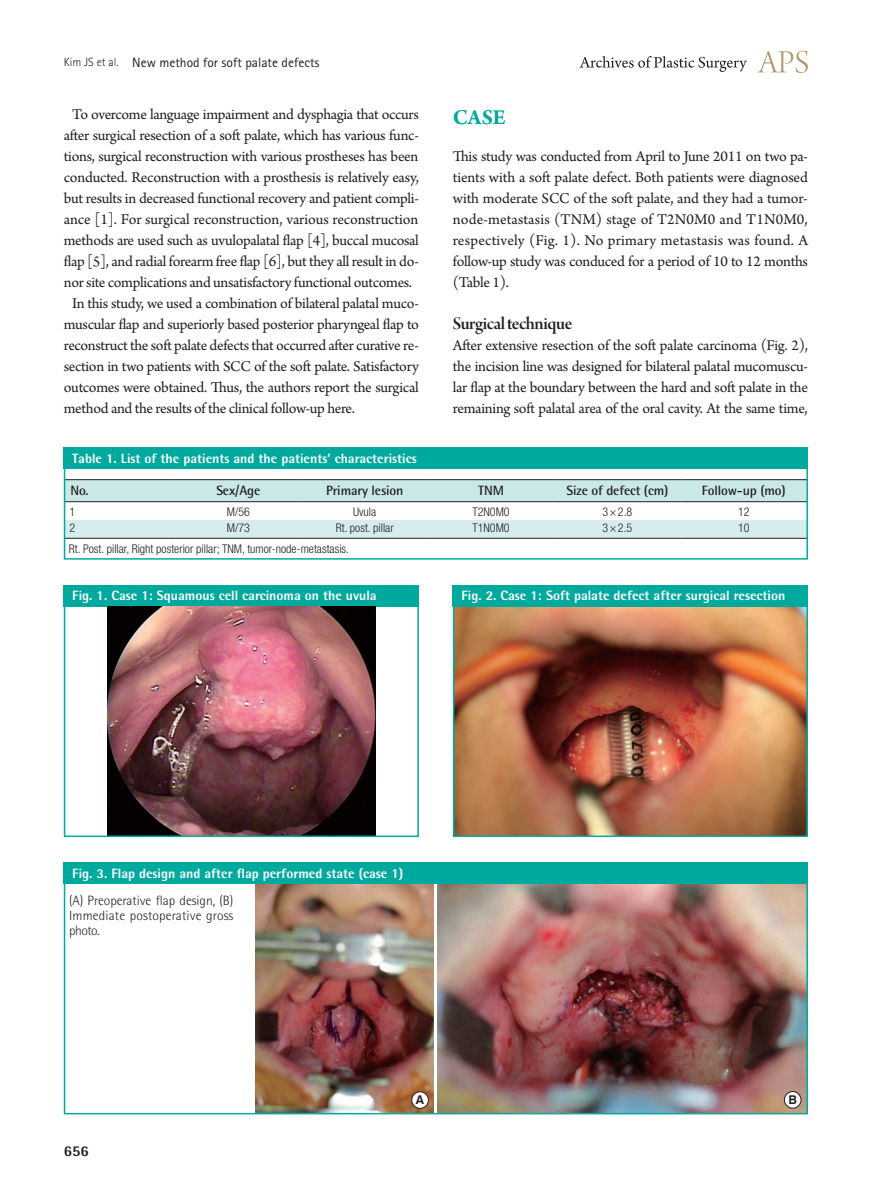
<style>
.page{position:relative;width:893px;height:1191px;background:#fff}
.page>*{position:absolute;margin:0;border:0;box-sizing:border-box;transform-origin:0 0}
.대제목{font:700 22.5px "Arno Pro";color:#00a99d}
.중제목{font:18.75px "Arno Pro Smbd Display";letter-spacing:-.025em;color:#231f20}
.본문_성형{font:15.75px/21px "Arno Pro";letter-spacing:-.02em;color:#231f20;text-align:justify}
.중제목-2{font:15.75px/21px "Arno Pro";letter-spacing:-.02em;color:#231f20;text-align:justify}
.t1{font:800 15px "Rotis Semi Sans Std";color:#231f20}
.표_그림_제목_볼드{font:800 13.5px "Rotis Semi Sans Std";color:#fff}
.그림__표-설명{font:300 13.5px/15px "Rotis Semi Sans Std";letter-spacing:.01em;color:#231f20;text-align:justify}
.표제목체_-_확정{font:700 13.5px "Rotis Semi Sans Std";letter-spacing:-.01em;color:#231f20}
.하시라_제목{font:13.5px "Rotis Sans Serif Std";color:#231f20}
.t2{font:700 12.15px "Swiss 721 BT";color:#231f20}
.표_본문_-_확정{font:300 condensed 12px "Helvetica Neue LT Std";color:#231f20}
.s1{font-weight:300;font-size:12px}
</style>
<div class="page">
<svg style="left:757px;top:51px;width:51px;height:22px"></svg>
<svg style="left:579px;top:56px;width:168px;height:16px"></svg>
<div style="left:64px;top:447px;width:744px;height:21px;background:#00a99d"></div>
<svg style="left:67px;top:480px;width:738px;height:58px"></svg>
<hr style="left:65px;top:479px;width:110px;height:1px;background:#231f20">
<hr style="left:175px;top:479px;width:127px;height:1px;background:#231f20">
<hr style="left:302px;top:479px;width:126px;height:1px;background:#231f20">
<hr style="left:428px;top:479px;width:126px;height:1px;background:#231f20">
<hr style="left:554px;top:479px;width:127px;height:1px;background:#231f20">
<hr style="left:681px;top:479px;width:126px;height:1px;background:#231f20">
<hr style="left:65px;top:501px;width:110px;height:1px;background:#231f20">
<hr style="left:175px;top:501px;width:127px;height:1px;background:#231f20">
<hr style="left:302px;top:501px;width:126px;height:1px;background:#231f20">
<hr style="left:428px;top:501px;width:126px;height:1px;background:#231f20">
<hr style="left:554px;top:501px;width:127px;height:1px;background:#231f20">
<hr style="left:681px;top:501px;width:126px;height:1px;background:#231f20">
<hr style="left:65px;top:538px;width:110px;height:1px;background:#231f20">
<hr style="left:175px;top:538px;width:127px;height:1px;background:#231f20">
<hr style="left:302px;top:538px;width:126px;height:1px;background:#231f20">
<hr style="left:428px;top:538px;width:126px;height:1px;background:#231f20">
<hr style="left:554px;top:538px;width:127px;height:1px;background:#231f20">
<hr style="left:681px;top:538px;width:126px;height:1px;background:#231f20">
<div style="left:64px;top:447px;width:744px;height:112px;border:2px solid #00a99d"></div>
<div style="left:64px;top:585px;width:355px;height:21px;background:#00a99d"></div>
<img style="left:107px;top:606px;width:268px;height:228px">
<div style="left:64px;top:585px;width:355px;height:252px;border:2px solid #00a99d"></div>
<img style="left:456px;top:606px;width:349px;height:228px">
<div style="left:453px;top:585px;width:355px;height:252px;border:2px solid #00a99d"></div>
<div style="left:453px;top:585px;width:355px;height:21px;background:#00a99d"></div>
<img style="left:256px;top:884px;width:178px;height:227px">
<img style="left:438px;top:884px;width:367px;height:227px">
<div style="left:412px;top:1091px;width:16px;height:17px;background:#fff;border-radius:50%"></div>
<div style="left:412px;top:1091px;width:17px;height:17px;border:1px solid #231f20;border-radius:50%"></div>
<div style="left:784px;top:1091px;width:17px;height:17px;background:#fff;border-radius:50%"></div>
<div style="left:784px;top:1091px;width:17px;height:17px;border:1px solid #231f20;border-radius:50%"></div>
<div style="left:64px;top:862px;width:744px;height:22px;background:#00a99d"></div>
<div style="left:64px;top:862px;width:744px;height:252px;border:2px solid #00a99d"></div>
<p class="하시라_제목" style="left:64px;top:54px;width:257px"><span class="s1">Kim JS et al.</span> New method for soft palate defects</p>
<p class="본문_성형" style="left:64px;top:105px;width:357px;text-align:center">To overcome language impairment and dysphagia that occurs after surgical resection of a soft palate, which has various func&shy;tions, surgical reconstruction with various prostheses has been conducted. Reconstruction with a prosthesis is relatively easy, but results in decreased functional recovery and patient compli&shy;ance [1]. For surgical reconstruction, various reconstruction methods are used such as uvulopalatal flap [4], buccal mucosal flap [5], and radial forearm free flap [6], but they all result in do&shy;nor site complications and unsatisfactory functional outcomes.</p>
<p class="본문_성형" style="left:64px;top:294px;width:357px;text-indent:9px">In this study, we used a combination of bilateral palatal muco&shy;muscular flap and superiorly based posterior pharyngeal flap to reconstruct the soft palate defects that occurred after curative re&shy;section in two patients with SCC of the soft palate. Satisfactory outcomes were obtained. Thus, the authors report the surgical method and the results of the clinical follow-up here.</p>
<p class="대제목" style="left:453px;top:105px;width:54px">CASE</p>
<p class="중제목-2" style="left:453px;top:147px;width:357px">This study was conducted from April to June 2011 on two pa&shy;tients with a soft palate defect. Both patients were diagnosed with moderate SCC of the soft palate, and they had a tumor&shy;node-metastasis (TNM) stage of T2N0M0 and T1N0M0, respectively (Fig. 1). No primary metastasis was found. A follow-up study was conduced for a period of 10 to 12 months (Table 1).</p>
<p class="중제목" style="left:453px;top:313px;width:121px">Surgical technique</p>
<p class="본문_성형" style="left:453px;top:336px;width:357px">After extensive resection of the soft palate carcinoma (Fig. 2), the incision line was designed for bilateral palatal mucomuscu&shy;lar flap at the boundary between the hard and soft palate in the remaining soft palatal area of the oral cavity. At the same time,</p>
<p class="표_그림_제목_볼드" style="left:72px;top:449px;width:346px">Table 1. List of the patients and the patients’ characteristics</p>
<p class="표제목체_-_확정" style="left:70px;top:482px;width:20px">No.</p>
<p class="표제목체_-_확정" style="left:216px;top:482px;width:46px">Sex/Age</p>
<p class="표제목체_-_확정" style="left:326px;top:482px;width:79px">Primary lesion</p>
<p class="표제목체_-_확정" style="left:478px;top:482px;width:27px">TNM</p>
<p class="표제목체_-_확정" style="left:567px;top:482px;width:103px">Size of defect (cm)</p>
<p class="표제목체_-_확정" style="left:702px;top:482px;width:85px">Follow-up (mo)</p>
<p class="표_본문_-_확정" style="left:70px;top:504px;width:7px">1</p>
<p class="표_본문_-_확정" style="left:227px;top:504px;width:25px">M/56</p>
<p class="표_본문_-_확정" style="left:353px;top:504px;width:25px">Uvula</p>
<p class="표_본문_-_확정" style="left:472px;top:504px;width:39px">T2N0M0</p>
<p class="표_본문_-_확정" style="left:603px;top:504px;width:31px">3×2.8</p>
<p class="표_본문_-_확정" style="left:738px;top:504px;width:13px">12</p>
<p class="표_본문_-_확정" style="left:70px;top:521px;width:7px">2</p>
<p class="표_본문_-_확정" style="left:227px;top:521px;width:25px">M/73</p>
<p class="표_본문_-_확정" style="left:336px;top:521px;width:59px">Rt. post. pillar</p>
<p class="표_본문_-_확정" style="left:472px;top:521px;width:39px">T1N0M0</p>
<p class="표_본문_-_확정" style="left:603px;top:521px;width:31px">3×2.5</p>
<p class="표_본문_-_확정" style="left:738px;top:521px;width:13px">10</p>
<p class="표_본문_-_확정" style="left:69px;top:541px;width:282px">Rt. Post. pillar, Right posterior pillar; TNM, tumor-node-metastasis.</p>
<p class="표_그림_제목_볼드" style="left:72px;top:587px;width:306px">Fig. 1. Case 1: Squamous cell carcinoma on the uvula</p>
<p class="표_그림_제목_볼드" style="left:461px;top:587px;width:325px">Fig. 2. Case 1: Soft palate defect after surgical resection</p>
<p class="표_그림_제목_볼드" style="left:72px;top:864px;width:333px">Fig. 3. Flap design and after flap performed state (case 1)</p>
<p class="그림__표-설명" style="left:69px;top:893px;width:166px">(A) Preoperative flap design, (B)<br>Immediate postoperative gross photo.</p>
<p class="t1" style="left:64px;top:1141px;width:27px">656</p>
<p class="t2" style="left:416px;top:1092px;width:10px">A</p>
<p class="t2" style="left:788px;top:1092px;width:10px">B</p>
</div>
